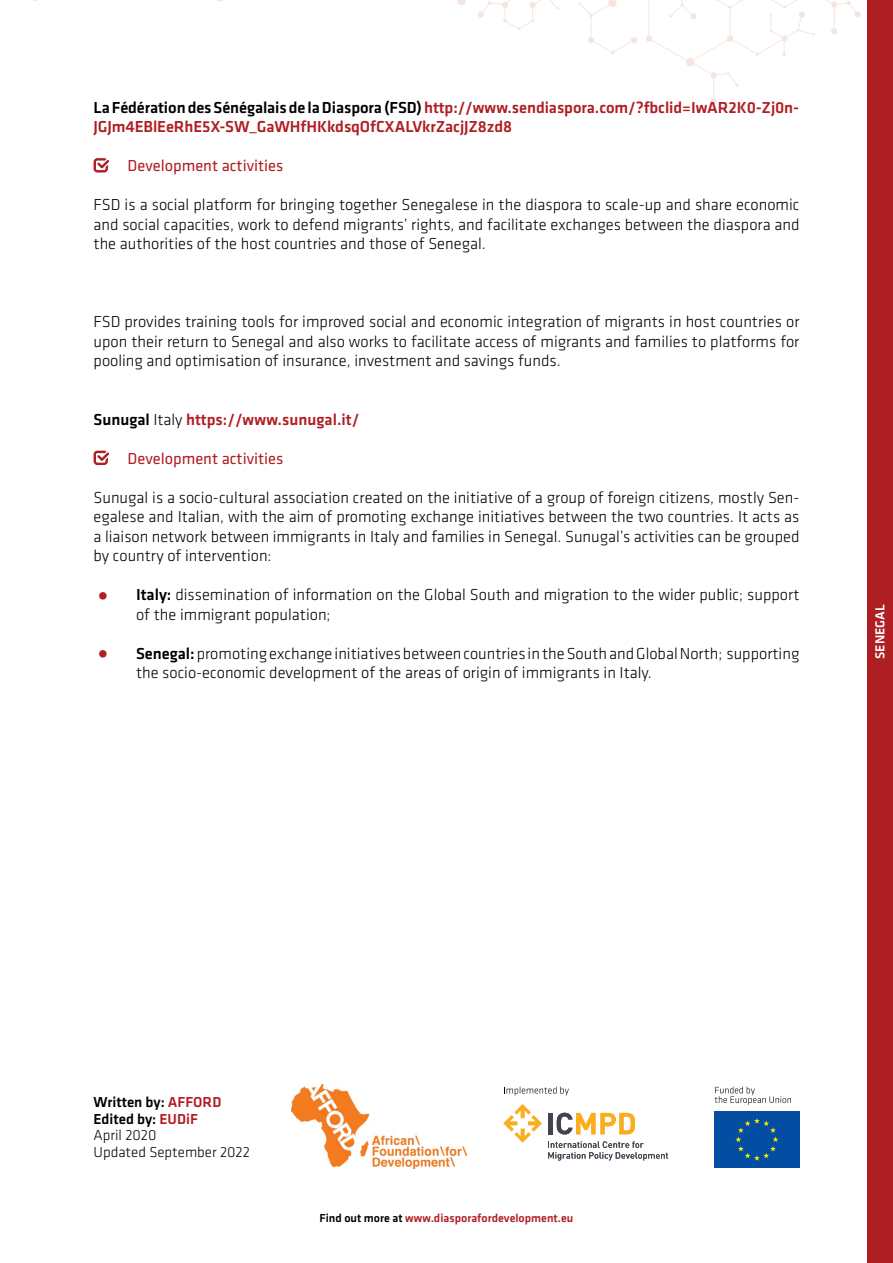
<style>
.page{position:relative;width:893px;height:1263px;background:#fff}
.page>*{position:absolute;margin:0;border:0;box-sizing:border-box;transform-origin:0 0}
.t1{font:300 16.5px/19.5px "Klavika";color:#000;text-align:justify}
.t2{font:500 16.5px/19.5px "Klavika";letter-spacing:-.005em;color:#af1e23}
.t3{font:16.5px "Klavika";color:#af1e23}
.t4{font:300 15px/16.5px "Klavika";color:#000}
.t5{font:500 13.5px "Klavika";color:#fff}
.t6{font:500 12px "Klavika";color:#af1e23}
.s1{color:#000}
.s2{font-weight:300;color:#000}
.s3{color:#af1e23}
.s4{font-weight:500}
.s5{font-weight:500;color:#af1e23}
</style>
<div class="page">
<div style="left:867px;top:0;width:26px;height:1263px;background:#af1e23"></div>
<svg style="left:578px;top:0;width:59px;height:55px"></svg>
<svg style="left:457px;top:0;width:102px;height:30px"></svg>
<svg style="left:646px;top:0;width:215px;height:105px"></svg>
<svg style="left:94px;top:158px;width:15px;height:15px"></svg>
<svg style="left:94px;top:451px;width:15px;height:14px"></svg>
<div style="left:714px;top:1111px;width:85px;height:57px;background:#034ea2"></div>
<svg style="left:735px;top:1118px;width:43px;height:43px"></svg>
<svg style="left:715px;top:1086px;width:76px;height:19px"></svg>
<svg style="left:504px;top:1086px;width:65px;height:9px"></svg>
<hr style="left:548px;top:1113px;width:4px;height:21px;background:#42454f">
<svg style="left:557px;top:1113px;width:78px;height:21px"></svg>
<svg style="left:548px;top:1141px;width:120px;height:19px"></svg>
<svg style="left:503px;top:1104px;width:39px;height:39px"></svg>
<img style="left:291px;top:1084px;width:176px;height:84px">
<p class="t2" style="left:94px;top:97px;width:707px"><span class="s1">La Fédération des Sénégalais de la Diaspora (FSD)</span> http://www.sendiaspora.com/?fbclid=IwAR2K0-Zj0n-<br>JGJm4EBlEeRhE5X-SW_GaWHfHKkdsqOfCXALVkrZacjJZ8zd8</p>
<p class="t3" style="left:128px;top:155px;width:157px">Development activities</p>
<p class="t1" style="left:94px;top:195px;width:707px">FSD is a social platform for bringing together Senegalese in the diaspora to scale-up and share economic and social capacities, work to defend migrants’ rights, and facilitate exchanges between the diaspora and the authorities of the host countries and those of Senegal.</p>
<p class="t1" style="left:94px;top:312px;width:707px">FSD provides training tools for improved social and economic integration of migrants in host countries or upon their return to Senegal and also works to facilitate access of migrants and families to platforms for pooling and optimisation of insurance, investment and savings funds.</p>
<p class="t2" style="left:94px;top:409px;width:267px"><span class="s1">Sunugal</span> <span class="s2">Italy</span> https://www.sunugal.it/</p>
<p class="t3" style="left:128px;top:447px;width:157px">Development activities</p>
<p class="t1" style="left:94px;top:487px;width:707px">Sunugal is a socio-cultural association created on the initiative of a group of foreign citizens, mostly Sen&shy;egalese and Italian, with the aim of promoting exchange initiatives between the two countries. It acts as a liaison network between immigrants in Italy and families in Senegal. Sunugal’s activities can be grouped by country of intervention:</p>
<p class="t1" style="left:136px;top:585px;width:665px;text-indent:-43px"><span class="s3">•</span> <span class="s4">Italy:</span> dissemination of information on the Global South and migration to the wider public; support of the immigrant population;</p>
<p class="t1" style="left:136px;top:643px;width:665px;text-indent:-43px"><span class="s3">•</span> <span class="s4">Senegal:</span> promoting exchange initiatives between countries in the South and Global North; supporting the socio-economic development of the areas of origin of immigrants in Italy.</p>
<p class="t5" style="left:871px;top:659px;width:56px;rotate:-90deg">SENEGAL</p>
<p class="t4" style="left:94px;top:1094px;width:158px"><span class="s4">Written by:</span> <span class="s5">AFFORD<br></span><span class="s4">Edited by:</span> <span class="s5">EUDiF<br></span>April 2020<br>Updated September 2022</p>
<p class="t6" style="left:320px;top:1210px;width:255px"><span class="s1">Find out more at</span> www.diasporafordevelopment.eu</p>
</div>
